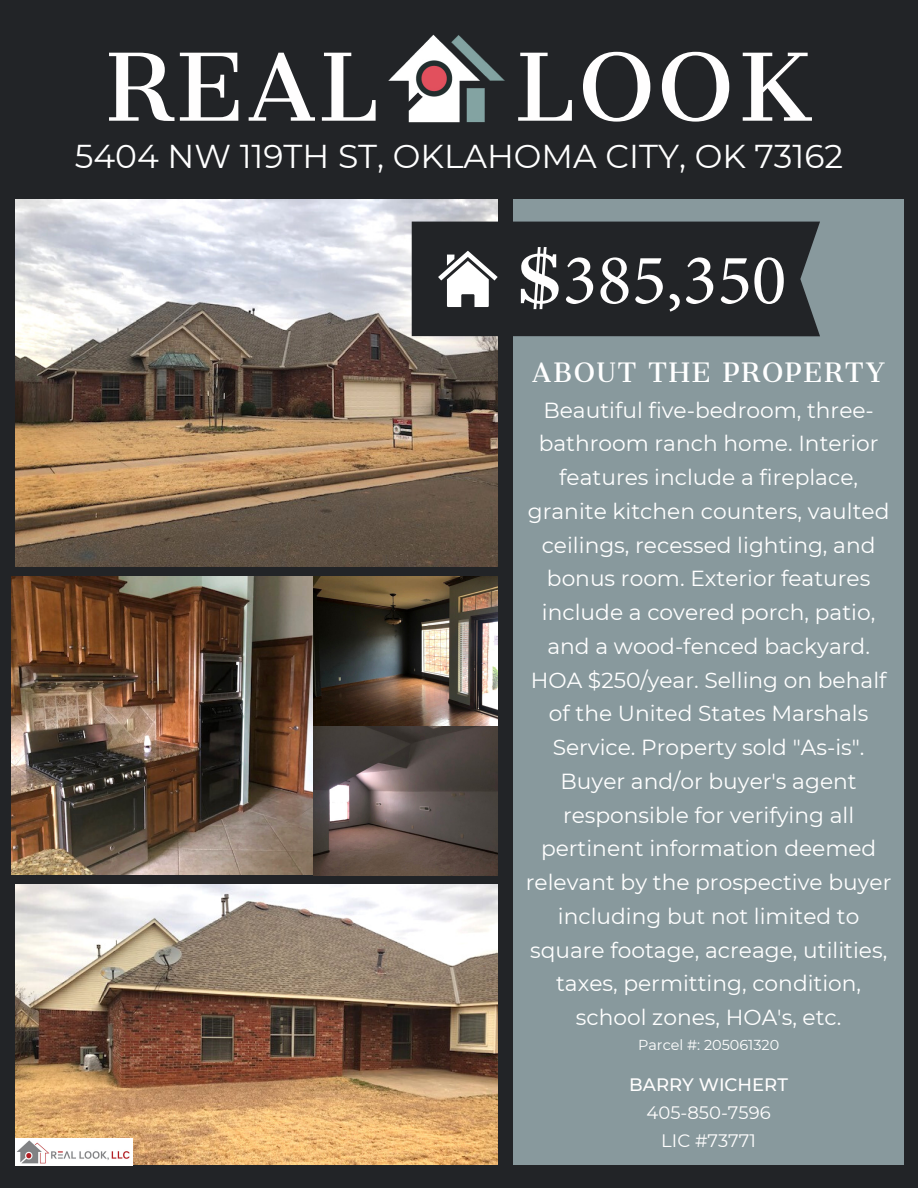
<style>
.page{position:relative;width:918px;height:1188px;background:#222427}
.page>*{position:absolute;margin:0;border:0;box-sizing:border-box;transform-origin:0 0}
.t1{font:91.05px "Cantata One";letter-spacing:.03em;color:#fffefe}
.t2{font:72px "Minion Pro";color:#fffefe}
.t3{font:33px "Montserrat";color:#fff}
.t4{font:25.5px "Cantata One";letter-spacing:.065em;color:#fff}
.t5{font:21.75px/33.8px "Montserrat";color:#fff;text-align:center}
.t6{font:18px "Montserrat";color:#fffefe}
.t7{font:500 18px "Montserrat";color:#fffefe}
.t8{font:14.4px "Montserrat";color:#fff}
.s1{font-family:"Cantata One"}
</style>
<div class="page">
<img style="left:15px;top:199px;width:483px;height:367px">
<img style="left:12px;top:576px;width:486px;height:299px">
<div style="left:513px;top:199px;width:391px;height:966px;background:#88999d"></div>
<div style="left:412px;top:222px;width:408px;height:114px;background:#222427"></div>
<img style="left:15px;top:884px;width:483px;height:280px">
<svg style="left:438px;top:251px;width:60px;height:56px"></svg>
<img style="left:15px;top:1138px;width:117px;height:27px">
<img style="left:388px;top:34px;width:117px;height:89px">
<p class="t1" style="left:106px;top:30px;width:275px">REAL</p>
<p class="t1" style="left:515px;top:30px;width:299px">LOOK</p>
<p class="t3" style="left:75px;top:136px;width:770px">5404 NW 119TH ST, OKLAHOMA CITY, OK 73162</p>
<p class="t2" style="left:515px;top:232px;width:273px"><span class="s1">$</span>385,350</p>
<p class="t4" style="left:532px;top:357px;width:354px">ABOUT THE PROPERTY</p>
<p class="t5" style="left:526px;top:393px;width:367px">Beautiful five-bedroom, three&shy;bathroom ranch home. Interior features include a fireplace, granite kitchen counters, vaulted ceilings, recessed lighting, and bonus room. Exterior features include a covered porch, patio, and a wood-fenced backyard.<br>HOA $250/year. Selling on behalf of the United States Marshals<br>Service. Property sold "As-is".<br>Buyer and/or buyer's agent responsible for verifying all pertinent information deemed relevant by the prospective buyer including but not limited to square footage, acreage, utilities, taxes, permitting, condition, school zones, HOA's, etc.</p>
<p class="t8" style="left:638px;top:1036px;width:143px">Parcel #: 205061320</p>
<p class="t7" style="left:629px;top:1074px;width:160px">BARRY WICHERT</p>
<p class="t6" style="left:647px;top:1102px;width:126px">405-850-7596</p>
<p class="t6" style="left:661px;top:1130px;width:96px">LIC #73771</p>
</div>
